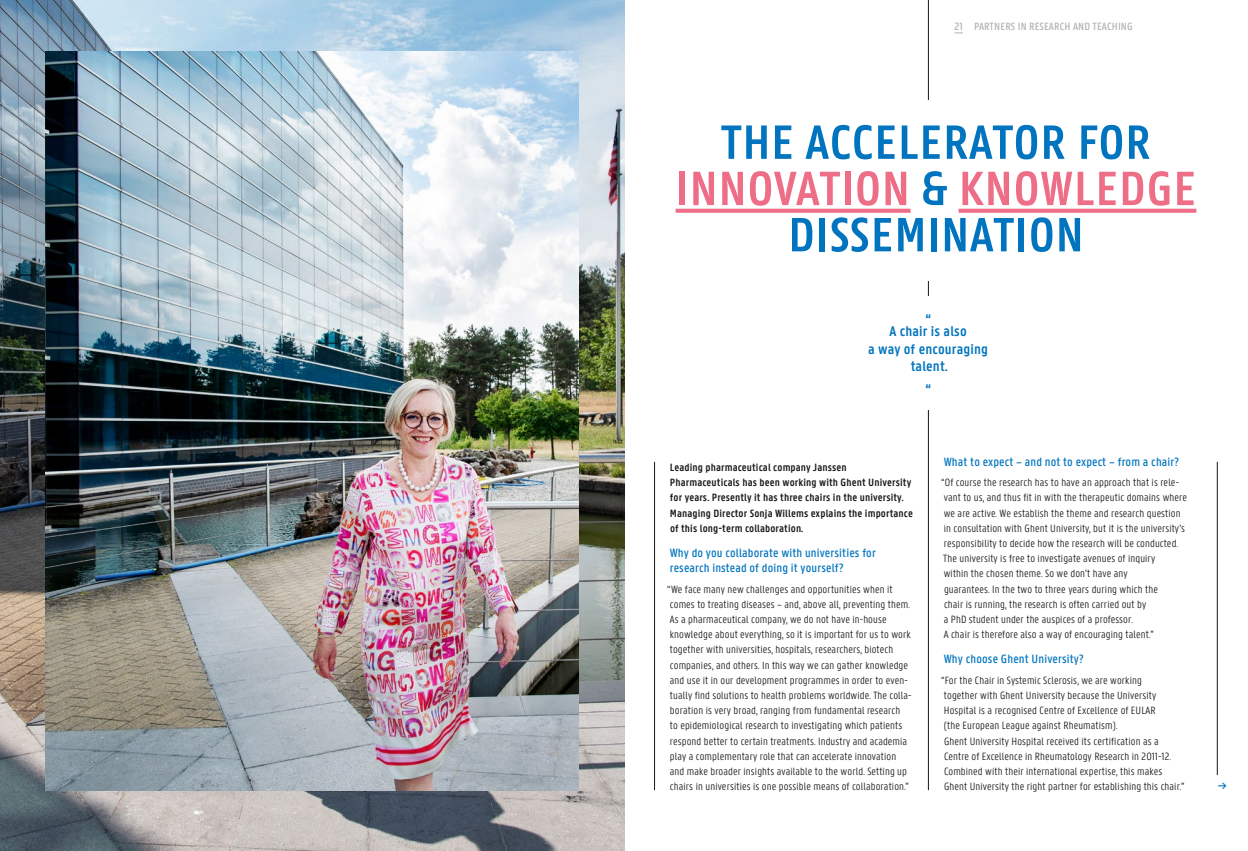
<style>
.page{position:relative;width:1248px;height:851px;background:#fff}
.page>*{position:absolute;margin:0;border:0;box-sizing:border-box;transform-origin:0 0}
.t1{font:600 51.25px/46.2px "U Gent Panno Text";letter-spacing:.01em;color:#0074be;text-align:center}
.t2{font:600 15px/12.5px "U Gent Panno Text";letter-spacing:.01em;color:#0074be;text-align:center}
.t3{font:500 12.75px/15px "U Gent Panno Text";letter-spacing:.01em;color:#0074be}
.t4{font:300 11.25px/15.2px "U Gent Panno Text";letter-spacing:.01em;color:#181716}
.t5{font:600 11.25px/15.2px "U Gent Panno Text";letter-spacing:.01em;color:#181716}
.t6{font:500 11.25px "U Gent Panno Text";letter-spacing:.01em;color:#b1b2b3}
.s1{color:#ed6e86}
</style>
<div class="page">
<img style="left:0;top:0;width:624px;height:850px">
<hr style="left:928px;top:0;width:1px;height:790px;background:#181716">
<hr style="left:654px;top:462px;width:1px;height:328px;background:#181716">
<hr style="left:1216px;top:462px;width:1px;height:313px;background:#181716">
<div style="left:863px;top:296px;width:129px;height:114px;background:#fff"></div>
<img style="left:46px;top:52px;width:532px;height:738px">
<div style="left:642px;top:100px;width:587px;height:181px;background:#fff"></div>
<svg style="left:675px;top:209px;width:235px;height:4px"></svg>
<svg style="left:958px;top:209px;width:238px;height:4px"></svg>
<p class="t6" style="left:954px;top:20px;width:180px">21 PARTNERS IN RESEARCH AND TEACHING</p>
<h1 class="t1" style="left:675px;top:118px;width:522px">THE ACCELERATOR FOR<br><span class="s1">INNOVATION</span> &amp; <span class="s1">KNOWLEDGE<br></span>DISSEMINATION</h1>
<h2 class="t2" style="left:889px;top:312px;width:79px">“<br>A chair is also</h2>
<h2 class="t2" style="left:868px;top:340px;width:121px;line-height:17.5px">a way of encouraging talent.</h2>
<h2 class="t2" style="left:925px;top:382px;width:7px">“</h2>
<p class="t5" style="left:669px;top:459px;width:245px">Leading pharmaceutical company Janssen Pharmaceuticals has been working with Ghent University for years. Presently it has three chairs in the university.<br>Managing Director Sonja Willems explains the importance of this long-term collaboration.</p>
<p class="t3" style="left:669px;top:545px;width:208px">Why do you collaborate with universities for research instead of doing it yourself?</p>
<p class="t4" style="left:667px;top:581px;width:246px">“We face many new challenges and opportunities when it comes to treating diseases – and, above all, preventing them.<br>As a pharmaceutical company, we do not have in-house knowledge about everything, so it is important for us to work together with universities, hospitals, researchers, biotech companies, and others. In this way we can gather knowledge and use it in our development programmes in order to even&shy;tually find solutions to health problems worldwide. The colla&shy;boration is very broad, ranging from fundamental research<br>to epidemiological research to investigating which patients respond better to certain treatments. Industry and academia play a complementary role that can accelerate innovation<br>and make broader insights available to the world. Setting up chairs in universities is one possible means of collaboration.”</p>
<p class="t3" style="left:943px;top:454px;width:237px">What to expect – and not to expect – from a chair?</p>
<p class="t4" style="left:941px;top:475px;width:247px">“Of course the research has to have an approach that is rele&shy;vant to us, and thus fit in with the therapeutic domains where we are active. We establish the theme and research question in consultation with Ghent University, but it is the university’s responsibility to decide how the research will be conducted.<br>The university is free to investigate avenues of inquiry<br>within the chosen theme. So we don’t have any<br>guarantees. In the two to three years during which the<br>chair is running, the research is often carried out by<br>a PhD student under the auspices of a professor.<br>A chair is therefore also a way of encouraging talent.”</p>
<p class="t3" style="left:943px;top:651px;width:141px">Why choose Ghent University?</p>
<p class="t4" style="left:941px;top:672px;width:244px">“For the Chair in Systemic Sclerosis, we are working<br>together with Ghent University because the University Hospital is a recognised Centre of Excellence of EULAR<br>(the European League against Rheumatism).<br>Ghent University Hospital received its certification as a<br>Centre of Excellence in Rheumatology Research in 2011-12.<br>Combined with their international expertise, this makes Ghent University the right partner for establishing this chair.”</p>
<p class="t3" style="left:1217px;top:778px;width:10px">→</p>
</div>
